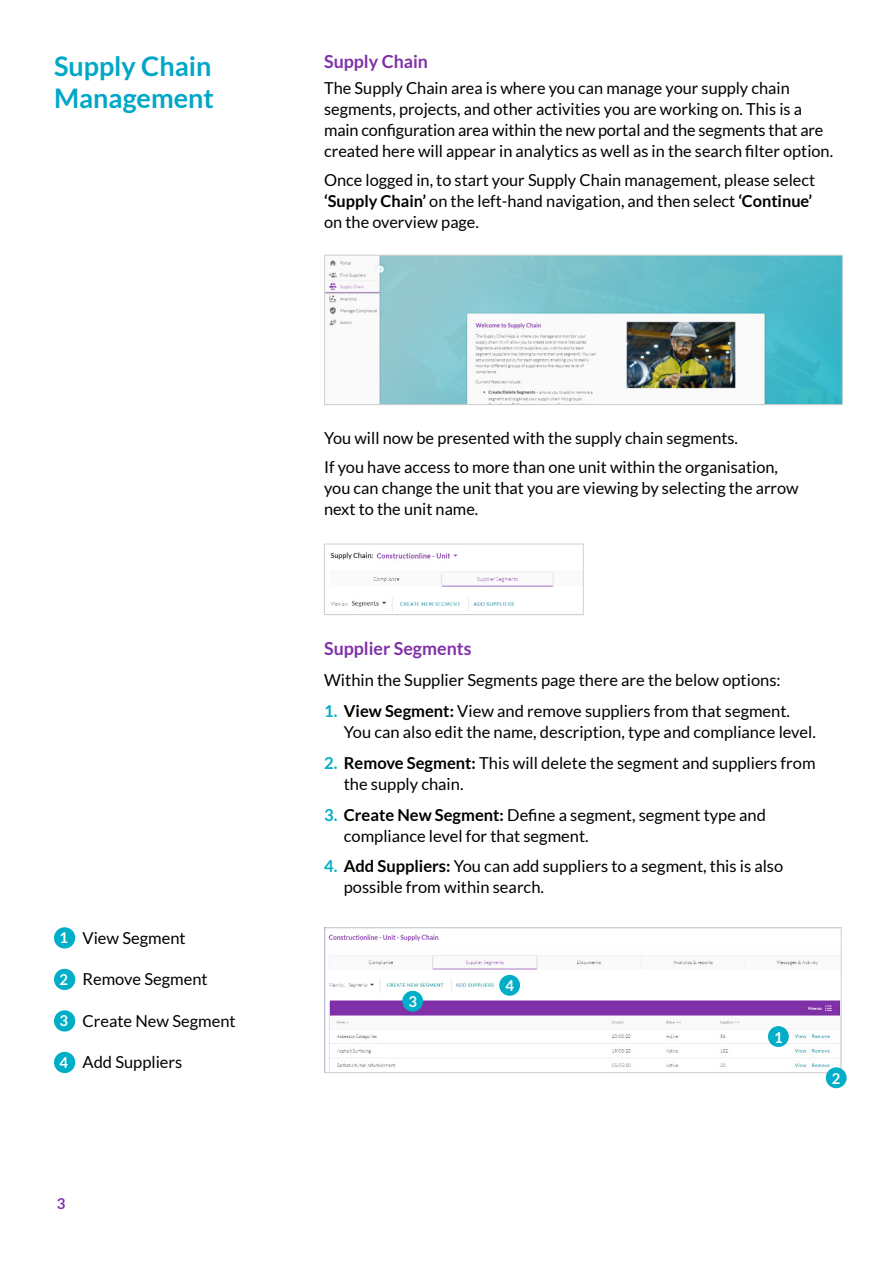
<style>
.page{position:relative;width:893px;height:1263px;background:#fff}
.page>*{position:absolute;margin:0;border:0;box-sizing:border-box;transform-origin:0 0}
.t1{font:700 27px/32.4px "Lato";color:#00a7c7}
.t2{font:700 18px "Lato";color:#8031a7}
.t3{font:16.5px/21px "Lato";color:#000}
.t4{font:700 15px "Lato";color:#fff}
.t5{font:700 15px "Lato";color:#8031a7}
.s1{font-weight:700;font-size:15px;color:#fff}
.s2{font-weight:700}
.s3{font-weight:700;color:#00aec7}
</style>
<div class="page">
<img style="left:326px;top:257px;width:515px;height:146px">
<div style="left:324px;top:255px;width:519px;height:150px;border:1px solid #d0d0d0"></div>
<img style="left:330px;top:552px;width:224px;height:59px">
<div style="left:324px;top:544px;width:260px;height:71px;border:1px solid #d0d0d0"></div>
<img style="left:328px;top:934px;width:511px;height:137px">
<div style="left:324px;top:927px;width:517px;height:146px;border:1px solid #d0d0d0"></div>
<div style="left:54px;top:927px;width:21px;height:21px;background:#00aec7;border-radius:50%"></div>
<div style="left:54px;top:969px;width:21px;height:21px;background:#00aec7;border-radius:50%"></div>
<div style="left:54px;top:1010px;width:21px;height:21px;background:#00aec7;border-radius:50%"></div>
<div style="left:54px;top:1052px;width:21px;height:21px;background:#00aec7;border-radius:50%"></div>
<div style="left:768px;top:1026px;width:21px;height:21px;background:#00aec7;border-radius:50%"></div>
<div style="left:826px;top:1067px;width:21px;height:21px;background:#00aec7;border-radius:50%"></div>
<div style="left:402px;top:991px;width:21px;height:21px;background:#00aec7;border-radius:50%"></div>
<div style="left:499px;top:975px;width:21px;height:21px;background:#00aec7;border-radius:50%"></div>
<h1 class="t1" style="left:54px;top:49px;width:162px">Supply Chain<br>Management</h1>
<p class="t3" style="left:59px;top:927px;width:128px"><span class="s1">1</span> View Segment</p>
<p class="t3" style="left:59px;top:969px;width:150px"><span class="s1">2</span> Remove Segment</p>
<p class="t3" style="left:59px;top:1010px;width:178px"><span class="s1">3</span> Create New Segment</p>
<p class="t3" style="left:59px;top:1052px;width:124px"><span class="s1">4</span> Add Suppliers</p>
<p class="t5" style="left:57px;top:1195px;width:10px">3</p>
<p class="t2" style="left:324px;top:52px;width:105px">Supply Chain</p>
<p class="t3" style="left:324px;top:77px;width:510px">The Supply Chain area is where you can manage your supply chain segments, projects, and other activities you are working on. This is a main configuration area within the new portal and the segments that are created here will appear in analytics as well as in the search filter option.</p>
<p class="t3" style="left:324px;top:170px;width:492px">Once logged in, to start your Supply Chain management, please select <span class="s2">‘Supply Chain’</span> on the left-hand navigation, and then select <span class="s2">‘Continue’ </span>on the overview page.</p>
<p class="t3" style="left:324px;top:423px;width:455px;line-height:29.5px">You will now be presented with the supply chain segments.<br>If you have access to more than one unit within the organisation,</p>
<p class="t3" style="left:324px;top:478px;width:476px">you can change the unit that you are viewing by selecting the arrow next to the unit name.</p>
<p class="t2" style="left:324px;top:639px;width:149px">Supplier Segments</p>
<p class="t3" style="left:324px;top:670px;width:458px">Within the Supplier Segments page there are the below options:</p>
<p class="t3" style="left:344px;top:700px;width:474px;text-indent:-20px"><span class="s3">1.</span> <span class="s2">View Segment:</span> View and remove suppliers from that segment.<br>You can also edit the name, description, type and compliance level.</p>
<p class="t3" style="left:344px;top:752px;width:473px;text-indent:-20px"><span class="s3">2.</span> <span class="s2">Remove Segment:</span> This will delete the segment and suppliers from the supply chain.</p>
<p class="t3" style="left:344px;top:804px;width:424px;text-indent:-20px"><span class="s3">3.</span> <span class="s2">Create New Segment:</span> Define a segment, segment type and compliance level for that segment.</p>
<p class="t3" style="left:344px;top:856px;width:441px;text-indent:-20px"><span class="s3">4.</span> <span class="s2">Add Suppliers:</span> You can add suppliers to a segment, this is also possible from within search.</p>
<p class="t4" style="left:408px;top:993px;width:10px">3</p>
<p class="t4" style="left:505px;top:977px;width:10px">4</p>
<p class="t4" style="left:774px;top:1028px;width:10px">1</p>
<p class="t4" style="left:832px;top:1070px;width:10px">2</p>
</div>
